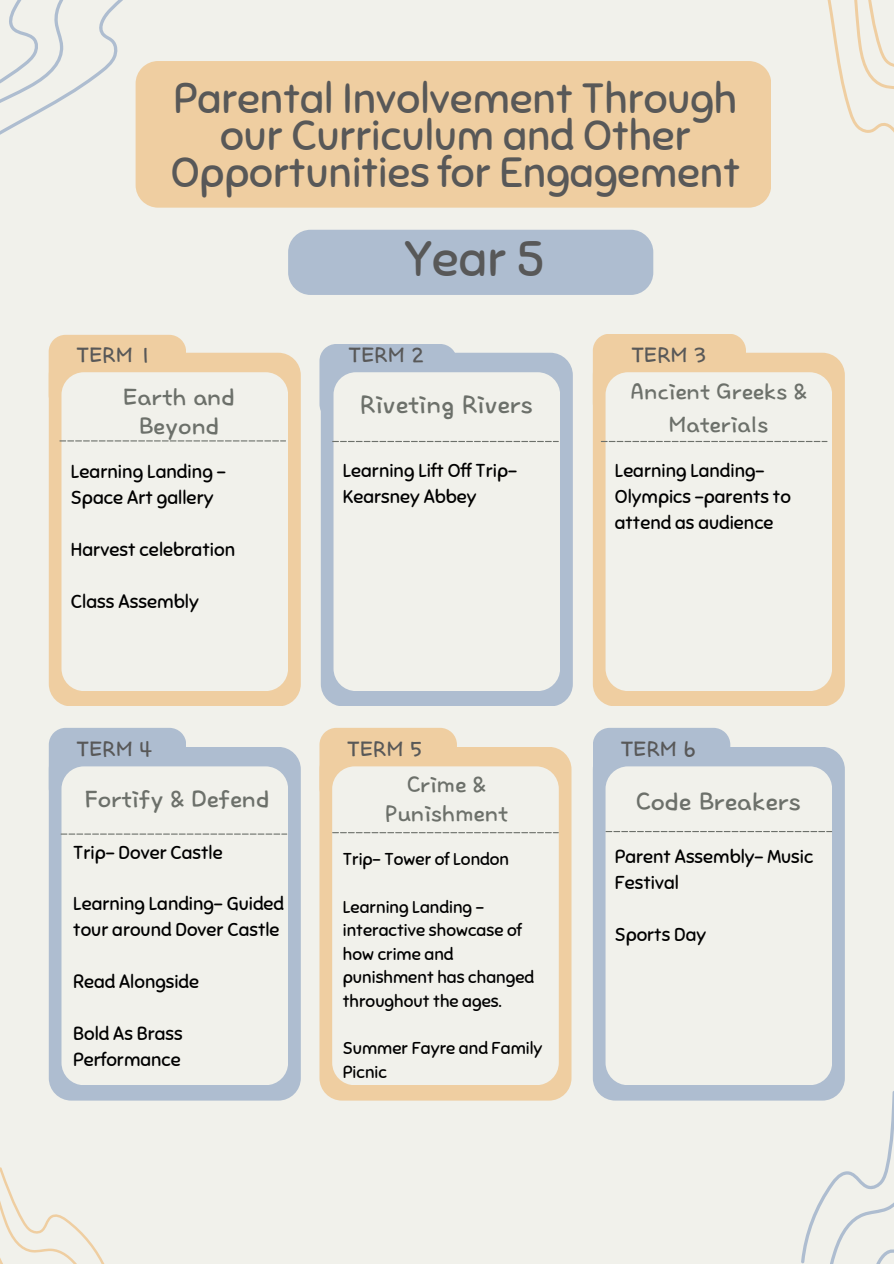
<style>
.page{position:relative;width:894px;height:1264px;background:#fff}
.page>*{position:absolute;margin:0;border:0;box-sizing:border-box;transform-origin:0 0}
.t1{font:49.65px "Sniglet";color:#585858}
.t2{font:42.15px/36.8px "Sniglet";color:#585858;text-align:center}
.t3{font:31.5px "TDTD Dotori OTF";color:#6c706a}
.t4{font:30px/29.2px "TDTD Dotori OTF";color:#6c706a;text-align:center}
.t5{font:28.5px/32.7px "TDTD Dotori OTF";color:#6c706a;text-align:center}
.t6{font:27px "TDTD Dotori OTF";color:#585858}
.t7{font:18.75px/25.8px "Sniglet";color:#000}
.t8{font:18.6px/25.8px "Sniglet";color:#000}
.t9{font:17.1px/23.7px "Sniglet";color:#000}
</style>
<div class="page">
<div style="left:0;top:0;width:893px;height:1263px;background:#f1f1eb"></div>
<div style="left:49px;top:353px;width:252px;height:353px;background:#efcea1;border-radius:23px"></div>
<div style="left:49px;top:335px;width:137px;height:36px;background:#efcea1"></div>
<div style="left:182px;top:356px;width:20px;height:17px;background:#efcea1"></div>
<div style="left:61px;top:372px;width:227px;height:318px;background:#f1f1eb;border-radius:23px"></div>
<svg style="left:59px;top:440px;width:227px;height:1px"></svg>
<div style="left:321px;top:353px;width:251px;height:353px;background:#aebdd0;border-radius:23px"></div>
<svg style="left:319px;top:344px;width:137px;height:77px"></svg>
<div style="left:452px;top:365px;width:20px;height:17px;background:#aebdd0"></div>
<div style="left:321px;top:403px;width:15px;height:31px;background:#aebdd0"></div>
<div style="left:333px;top:372px;width:227px;height:318px;background:#f1f1eb;border-radius:23px"></div>
<svg style="left:332px;top:441px;width:226px;height:1px"></svg>
<div style="left:592px;top:353px;width:252px;height:353px;background:#efcea1;border-radius:23px"></div>
<svg style="left:592px;top:334px;width:153px;height:85px"></svg>
<div style="left:741px;top:354px;width:22px;height:20px;background:#efcea1"></div>
<div style="left:595px;top:399px;width:16px;height:35px;background:#efcea1"></div>
<div style="left:605px;top:372px;width:226px;height:318px;background:#f1f1eb;border-radius:23px"></div>
<svg style="left:601px;top:441px;width:226px;height:1px"></svg>
<svg style="left:0;top:1088px;width:153px;height:175px"></svg>
<div style="left:49px;top:747px;width:252px;height:353px;background:#aebdd0;border-radius:23px"></div>
<div style="left:49px;top:728px;width:137px;height:37px;background:#aebdd0"></div>
<div style="left:182px;top:749px;width:20px;height:17px;background:#aebdd0"></div>
<div style="left:61px;top:766px;width:227px;height:318px;background:#f1f1eb;border-radius:22px"></div>
<svg style="left:61px;top:833px;width:226px;height:1px"></svg>
<div style="left:592px;top:747px;width:252px;height:353px;background:#aebdd0;border-radius:23px"></div>
<svg style="left:592px;top:728px;width:138px;height:77px"></svg>
<div style="left:725px;top:749px;width:21px;height:17px;background:#aebdd0"></div>
<div style="left:594px;top:786px;width:15px;height:32px;background:#aebdd0"></div>
<div style="left:605px;top:766px;width:226px;height:318px;background:#f1f1eb;border-radius:22px"></div>
<svg style="left:605px;top:831px;width:226px;height:1px"></svg>
<div style="left:319px;top:747px;width:252px;height:353px;background:#efcea1;border-radius:23px"></div>
<div style="left:319px;top:727px;width:137px;height:78px;background:#efcea1"></div>
<div style="left:452px;top:749px;width:20px;height:17px;background:#efcea1"></div>
<div style="left:321px;top:786px;width:15px;height:32px;background:#efcea1"></div>
<div style="left:332px;top:766px;width:226px;height:318px;background:#f1f1eb;border-radius:22px"></div>
<svg style="left:332px;top:832px;width:226px;height:1px"></svg>
<div style="left:227px;top:61px;width:456px;height:147px;background:#efcea1"></div>
<svg style="left:0;top:0;width:227px;height:208px"></svg>
<svg style="left:683px;top:960px;width:210px;height:303px"></svg>
<svg style="left:683px;top:0;width:210px;height:208px"></svg>
<div style="left:288px;top:230px;width:365px;height:65px;background:#aebdd0;border-radius:22px"></div>
<p class="t2" style="left:171px;top:81px;width:570px">Parental Involvement Through our Curriculum and Other<br>Opportunities for Engagement</p>
<p class="t1" style="left:404px;top:228px;width:142px">Year 5</p>
<p class="t6" style="left:77px;top:341px;width:77px">TERM 1</p>
<h2 class="t6" style="left:349px;top:341px;width:77px">TERM 2</h2>
<h1 class="t6" style="left:631px;top:341px;width:77px">TERM 3</h1>
<p class="t4" style="left:123px;top:383px;width:113px">Earth and<br>Beyond</p>
<p class="t7" style="left:71px;top:459px;width:156px">Learning Landing –<br>Space Art gallery</p>
<h4 class="t7" style="left:71px;top:537px;width:166px">Harvest celebration</h4>
<h3 class="t7" style="left:71px;top:588px;width:129px">Class Assembly</h3>
<p class="t3" style="left:360px;top:388px;width:174px">Riveting Rivers</p>
<h4 class="t8" style="left:343px;top:457px;width:176px">Learning Lift Off Trip-<br>Kearsney Abbey</h4>
<h3 class="t5" style="left:630px;top:376px;width:178px">Ancient Greeks &amp;<br>Materials</h3>
<h4 class="t8" style="left:614px;top:457px;width:177px">Learning Landing-<br>Olympics -parents to attend as audience</h4>
<h4 class="t6" style="left:77px;top:735px;width:77px">TERM 4</h4>
<p class="t6" style="left:347px;top:735px;width:77px">TERM 5</p>
<h3 class="t6" style="left:620px;top:735px;width:77px">TERM 6</h3>
<p class="t4" style="left:85px;top:785px;width:186px">Fortify &amp; Defend</p>
<h3 class="t8" style="left:73px;top:839px;width:151px">Trip- Dover Castle</h3>
<p class="t8" style="left:73px;top:891px;width:212px">Learning Landing- Guided tour around Dover Castle</p>
<p class="t8" style="left:73px;top:969px;width:127px">Read Alongside</p>
<p class="t8" style="left:73px;top:1020px;width:111px">Bold As Brass<br>Performance</p>
<h4 class="t5" style="left:385px;top:771px;width:124px;line-height:28.2px">Crime &amp;<br>Punishment</h4>
<h3 class="t9" style="left:343px;top:847px;width:168px">Trip- Tower of London</h3>
<p class="t9" style="left:343px;top:895px;width:193px">Learning Landing - interactive showcase of how crime and punishment has changed throughout the ages.</p>
<p class="t9" style="left:343px;top:1036px;width:201px">Summer Fayre and Family<br>Picnic</p>
<p class="t3" style="left:636px;top:785px;width:166px">Code Breakers</p>
<p class="t8" style="left:614px;top:843px;width:200px">Parent Assembly- Music<br>Festival</p>
<h4 class="t8" style="left:614px;top:921px;width:93px">Sports Day</h4>
</div>
